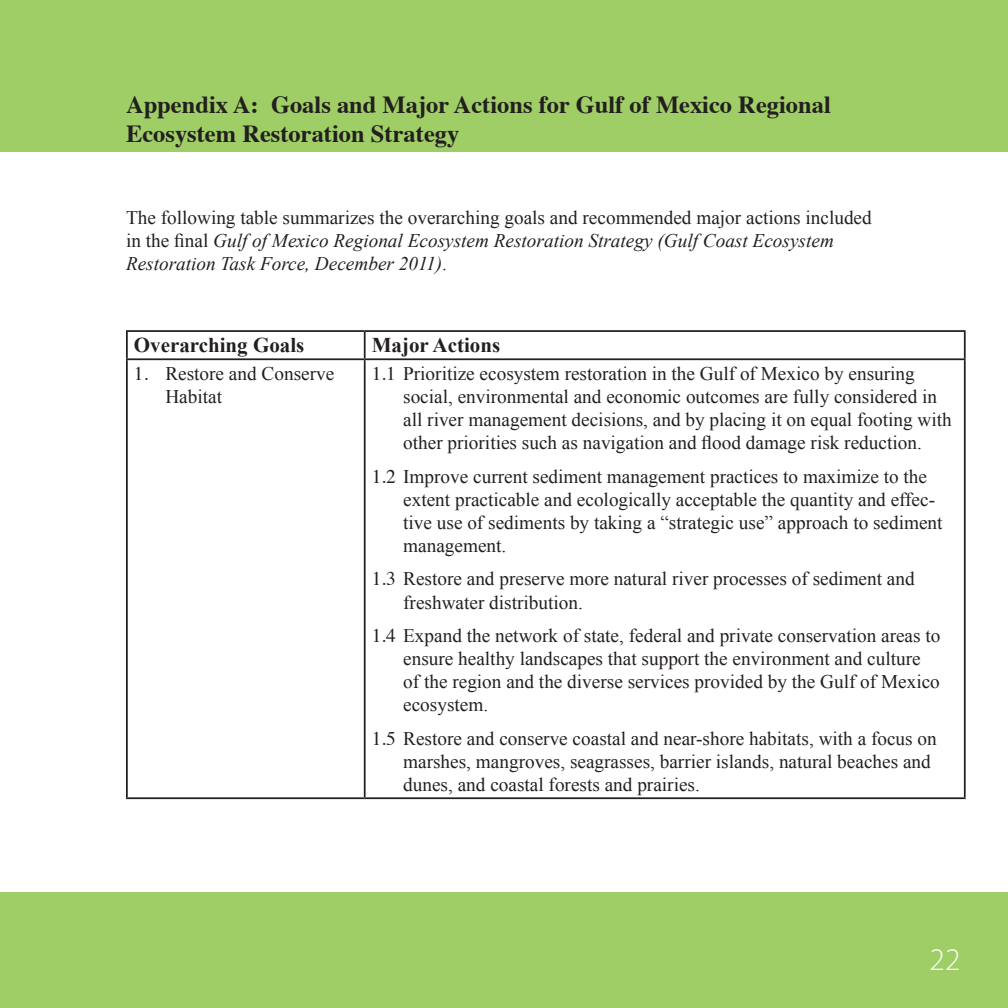
<style>
.page{position:relative;width:1008px;height:1008px;background:#fff}
.page>*{position:absolute;margin:0;border:0;box-sizing:border-box;transform-origin:0 0}
.t1{font:300 31.5px "Myriad Pro";color:#fff}
.t2{font:700 24.5px/29.4px "Times";color:#231f20}
.t3{font:700 21px "Times New Roman";color:#231f20}
.List_Paragraph{font:19.25px/23.1px "Times New Roman";color:#231f20}
.BodyText{font:italic 19.25px/23.1px "Times New Roman";color:#231f20}
.s1{font-style:normal}
.s2{font-family:"Times"}
</style>
<div class="page">
<div style="left:0;top:892px;width:1008px;height:116px;background:#9fce66"></div>
<div style="left:0;top:0;width:1008px;height:151px;background:#9fce66"></div>
<hr style="left:126px;top:330px;width:239px;height:2px;background:#231f20">
<hr style="left:126px;top:332px;width:2px;height:26px;background:#231f20">
<hr style="left:365px;top:330px;width:601px;height:2px;background:#231f20">
<hr style="left:364px;top:332px;width:2px;height:26px;background:#231f20">
<hr style="left:964px;top:332px;width:2px;height:26px;background:#231f20">
<hr style="left:126px;top:358px;width:239px;height:2px;background:#231f20">
<hr style="left:126px;top:360px;width:2px;height:437px;background:#231f20">
<hr style="left:365px;top:358px;width:601px;height:2px;background:#231f20">
<hr style="left:364px;top:360px;width:2px;height:437px;background:#231f20">
<hr style="left:964px;top:360px;width:2px;height:437px;background:#231f20">
<hr style="left:126px;top:797px;width:239px;height:2px;background:#231f20">
<hr style="left:365px;top:797px;width:601px;height:2px;background:#231f20">
<p class="t2" style="left:126px;top:87px;width:706px">Appendix A: Goals and Major Actions for Gulf of Mexico Regional<br>Ecosystem Restoration Strategy</p>
<p class="BodyText" style="left:126px;top:206px;width:747px"><span class="s1">The following table summarizes the overarching goals and recommended major actions included in the final</span> Gulf of Mexico Regional Ecosystem Restoration Strategy (Gulf Coast Ecosystem<br>Restoration Task Force, December 2011)<span class="s1">.</span></p>
<p class="t3" style="left:134px;top:331px;width:172px">Overarching Goals</p>
<p class="t3" style="left:372px;top:331px;width:130px">Major Actions</p>
<p class="List_Paragraph" style="left:165px;top:361px;width:170px;text-indent:-32px"><span class="s2">1.</span> Restore and Conserve<br>Habitat</p>
<p class="List_Paragraph" style="left:403px;top:361px;width:550px;text-indent:-32px"><span class="s2">1.1</span> Prioritize ecosystem restoration in the Gulf of Mexico by ensuring social, environmental and economic outcomes are fully considered in all river management decisions, and by placing it on equal footing with other priorities such as navigation and flood damage risk reduction.</p>
<p class="List_Paragraph" style="left:403px;top:464px;width:541px;text-indent:-32px"><span class="s2">1.2</span> Improve current sediment management practices to maximize to the extent practicable and ecologically acceptable the quantity and effec&shy;tive use of sediments by taking a “strategic use” approach to sediment management.</p>
<p class="List_Paragraph" style="left:403px;top:567px;width:513px;text-indent:-32px"><span class="s2">1.3</span> Restore and preserve more natural river processes of sediment and freshwater distribution.</p>
<p class="List_Paragraph" style="left:403px;top:624px;width:539px;text-indent:-32px"><span class="s2">1.4</span> Expand the network of state, federal and private conservation areas to ensure healthy landscapes that support the environment and culture of the region and the diverse services provided by the Gulf of Mexico ecosystem.</p>
<p class="List_Paragraph" style="left:403px;top:727px;width:535px;text-indent:-32px"><span class="s2">1.5</span> Restore and conserve coastal and near-shore habitats, with a focus on marshes, mangroves, seagrasses, barrier islands, natural beaches and dunes, and coastal forests and prairies.</p>
<p class="t1" style="left:930px;top:940px;width:32px">22</p>
</div>
